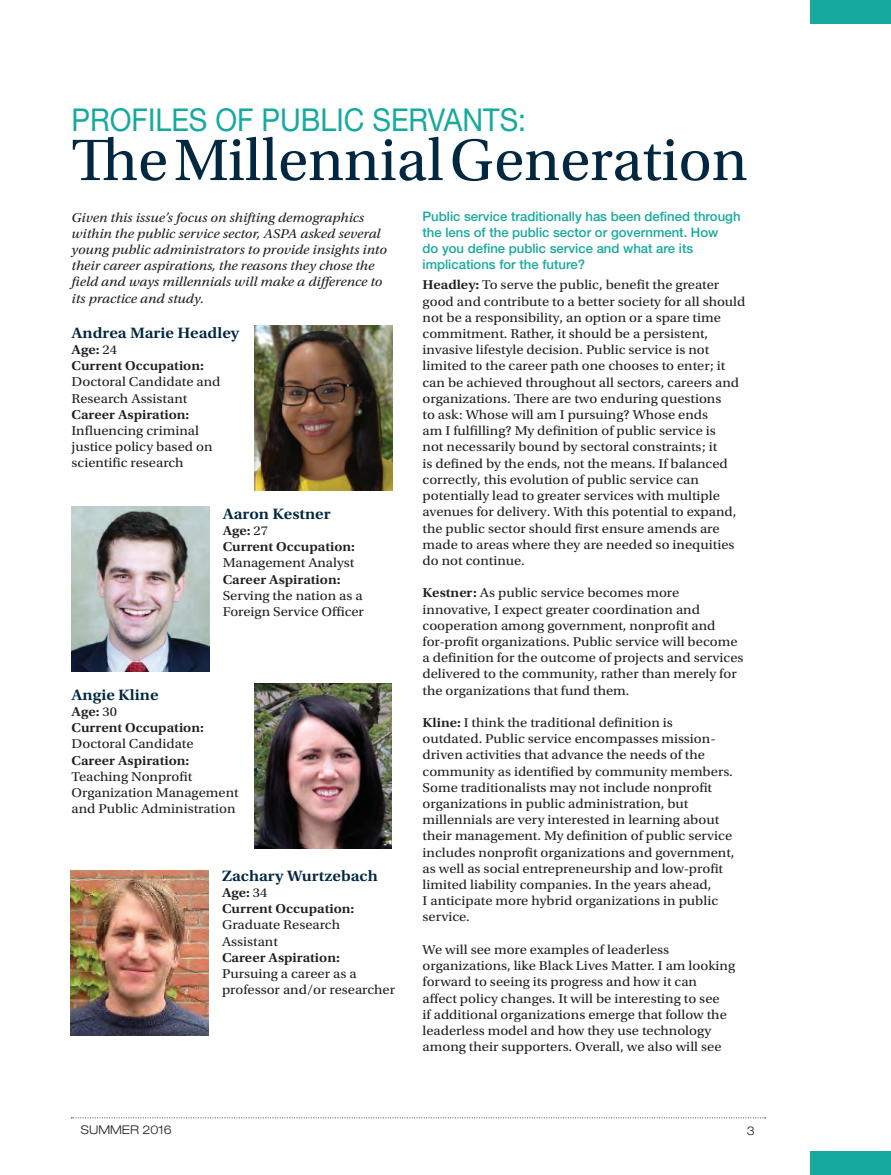
<style>
.page{position:relative;width:891px;height:1175px;background:#fff}
.page>*{position:absolute;margin:0;border:0;box-sizing:border-box;transform-origin:0 0}
.t1{font:61.5px "Utopia Std";color:#022740}
.t2{font:31.5px "Helvetica Neue LT Std";color:#15aa9d;scale:.91 1}
.t3{font:600 15.75px "Utopia Std";color:#022740;scale:1.08 1}
.t4{font:13.5px/16.2px "Utopia Std";color:#231f20;scale:1.08 1}
.t5{font:italic 13.5px/16.2px "Utopia Std";color:#231f20;scale:1.08 1}
.t6{font:500 13.2px/15.9px "Helvetica Neue LT Std";color:#15aa9d}
.t7{font:300 expanded 12px "Helvetica Neue LT Std";color:#231f20}
.s1{font-weight:600}
</style>
<div class="page">
<svg style="left:71px;top:1117px;width:695px;height:1px"></svg>
<img style="left:255px;top:325px;width:138px;height:165px">
<img style="left:72px;top:506px;width:137px;height:165px">
<img style="left:254px;top:683px;width:138px;height:165px">
<img style="left:71px;top:870px;width:138px;height:165px">
<div style="left:810px;top:0;width:81px;height:24px;background:#15aa9d"></div>
<div style="left:810px;top:1150px;width:81px;height:24px;background:#15aa9d"></div>
<p class="t2" style="left:72px;top:101px;width:501px">PROFILES OF PUBLIC SERVANTS:</p>
<p class="t1" style="left:72px;top:127px;width:678px">The Millennial Generation</p>
<p class="t5" style="left:72px;top:209px;width:294px">Given this issue’s focus on shifting demographics within the public service sector, ASPA asked several young public administrators to provide insights into their career aspirations, the reasons they chose the field and ways millennials will make a difference to its practice and study.</p>
<p class="t3" style="left:72px;top:324px;width:157px">Andrea Marie Headley</p>
<p class="t4" style="left:72px;top:342px;width:139px"><span class="s1">Age:</span> 24<br><span class="s1">Current Occupation:<br></span>Doctoral Candidate and<br>Research Assistant<br><span class="s1">Career Aspiration:<br></span>Influencing criminal justice policy based on scientific research</p>
<p class="t3" style="left:223px;top:505px;width:102px">Aaron Kestner</p>
<p class="t4" style="left:223px;top:523px;width:132px"><span class="s1">Age:</span> 27<br><span class="s1">Current Occupation:<br></span>Management Analyst<br><span class="s1">Career Aspiration:<br></span>Serving the nation as a<br>Foreign Service Officer</p>
<p class="t3" style="left:72px;top:685px;width:82px">Angie Kline</p>
<p class="t4" style="left:72px;top:703px;width:156px"><span class="s1">Age:</span> 30<br><span class="s1">Current Occupation:<br></span>Doctoral Candidate<br><span class="s1">Career Aspiration:<br></span>Teaching Nonprofit<br>Organization Management and Public Administration</p>
<p class="t3" style="left:222px;top:866px;width:146px">Zachary Wurtzebach</p>
<p class="t4" style="left:222px;top:884px;width:162px"><span class="s1">Age:</span> 34<br><span class="s1">Current Occupation:<br></span>Graduate Research<br>Assistant<br><span class="s1">Career Aspiration:<br></span>Pursuing a career as a professor and/or researcher</p>
<p class="t6" style="left:423px;top:208px;width:320px">Public service traditionally has been defined through the lens of the public sector or government. How<br>do you define public service and what are its implications for the future?</p>
<p class="t4" style="left:423px;top:277px;width:301px"><span class="s1">Headley:</span> To serve the public, benefit the greater good and contribute to a better society for all should not be a responsibility, an option or a spare time commitment. Rather, it should be a persistent, invasive lifestyle decision. Public service is not limited to the career path one chooses to enter; it can be achieved throughout all sectors, careers and organizations. There are two enduring questions<br>to ask: Whose will am I pursuing? Whose ends<br>am I fulfilling? My definition of public service is<br>not necessarily bound by sectoral constraints; it<br>is defined by the ends, not the means. If balanced correctly, this evolution of public service can potentially lead to greater services with multiple avenues for delivery. With this potential to expand, the public sector should first ensure amends are made to areas where they are needed so inequities do not continue.</p>
<p class="t4" style="left:423px;top:585px;width:299px"><span class="s1">Kestner:</span> As public service becomes more innovative, I expect greater coordination and cooperation among government, nonprofit and for-profit organizations. Public service will become a definition for the outcome of projects and services delivered to the community, rather than merely for the organizations that fund them.</p>
<p class="t4" style="left:423px;top:714px;width:290px"><span class="s1">Kline:</span> I think the traditional definition is outdated. Public service encompasses mission&shy;driven activities that advance the needs of the community as identified by community members.<br>Some traditionalists may not include nonprofit organizations in public administration, but millennials are very interested in learning about their management. My definition of public service includes nonprofit organizations and government, as well as social entrepreneurship and low-profit limited liability companies. In the years ahead,<br>I anticipate more hybrid organizations in public service.</p>
<p class="t4" style="left:423px;top:941px;width:291px">We will see more examples of leaderless organizations, like Black Lives Matter. I am looking forward to seeing its progress and how it can<br>affect policy changes. It will be interesting to see<br>if additional organizations emerge that follow the leaderless model and how they use technology among their supporters. Overall, we also will see</p>
<p class="t7" style="left:81px;top:1122px;width:92px">SUMMER 2016</p>
<p class="t7" style="left:747px;top:1123px;width:10px">3</p>
</div>
